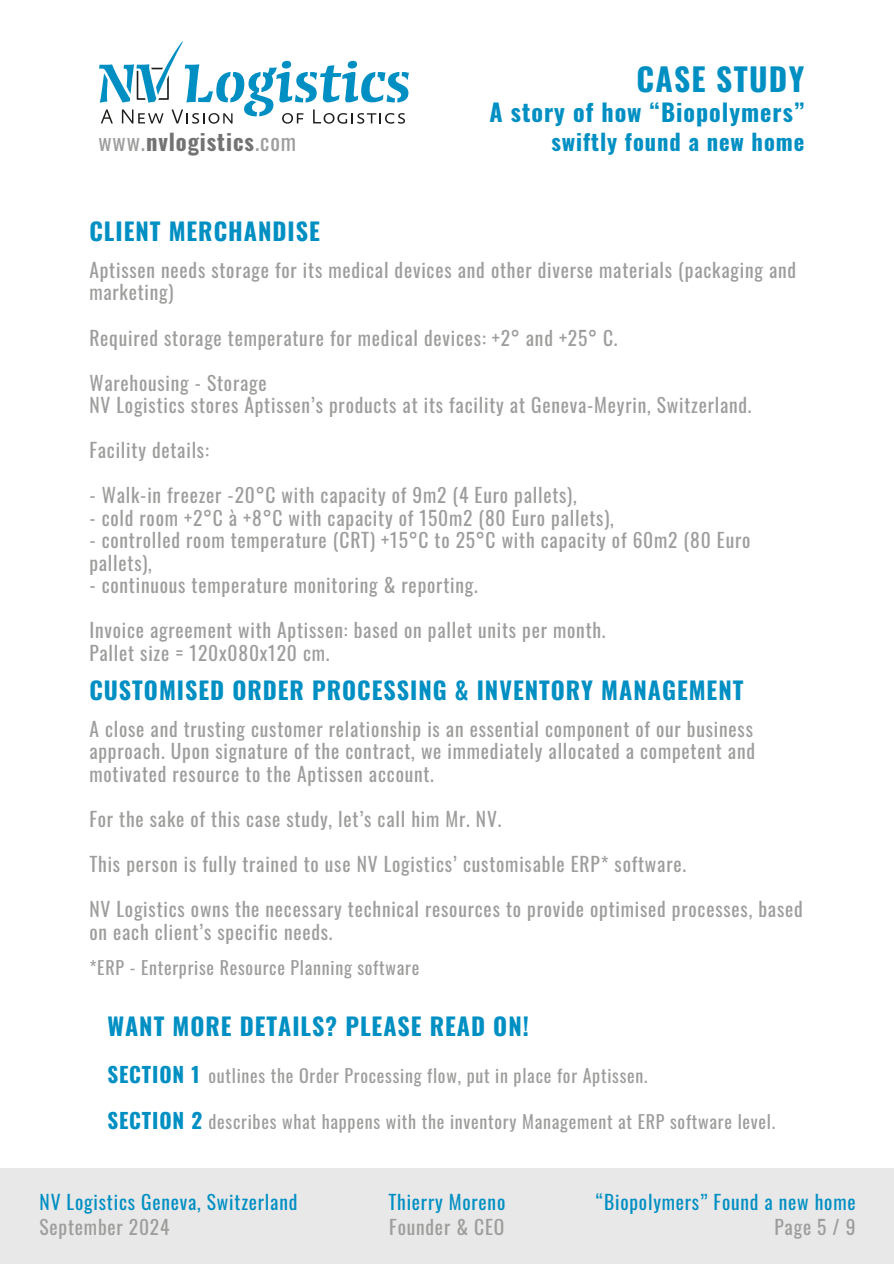
<style>
.page{position:relative;width:894px;height:1264px;background:#fff}
.page>*{position:absolute;margin:0;border:0;box-sizing:border-box;transform-origin:0 0}
.t1{font:700 31.5px "Oswald";letter-spacing:.04em;color:#008fc3}
.t2{font:700 24px "Oswald";letter-spacing:.04em;color:#008fc3}
.t3{font:700 22.5px "Oswald";letter-spacing:.04em;color:#008fc3}
.t4{font:700 22.5px "Oswald";letter-spacing:.04em;color:#737373}
.t5{font:700 21px "Oswald";letter-spacing:.04em;color:#008fc3}
.t6{font:19.5px/22.5px "Oswald";letter-spacing:.04em;color:#9d9d9c}
.t7{font:19.5px "Oswald";letter-spacing:.04em;color:#008fc3}
.t8{font:18px "Oswald";letter-spacing:.04em;color:#9d9d9c}
.s1{font-weight:400;color:#9d9d9c}
</style>
<div class="page">
<div style="left:0;top:1168px;width:893px;height:95px;background:#e8e8e8"></div>
<svg style="left:99px;top:41px;width:310px;height:83px"></svg>
<p class="t4" style="left:98px;top:124px;width:199px"><span class="s1">www.</span>nvlogistics<span class="s1">.com</span></p>
<h6 class="t2" style="left:89px;top:212px;width:232px">CLIENT MERCHANDISE</h6>
<h2 class="t1" style="left:636px;top:55px;width:169px">CASE STUDY</h2>
<h5 class="t2" style="left:489px;top:93px;width:316px">A story of how “Biopolymers”</h5>
<p class="t3" style="left:551px;top:124px;width:254px">swiftly found a new home</p>
<h3 class="t6" style="left:89px;top:258px;width:708px">Aptissen needs storage for its medical devices and other diverse materials (packaging and marketing)</h3>
<h3 class="t6" style="left:89px;top:325px;width:529px">Required storage temperature for medical devices: +2° and +25° C.</h3>
<h2 class="t6" style="left:89px;top:370px;width:663px">Warehousing - Storage<br>NV Logistics stores Aptissen’s products at its facility at Geneva-Meyrin, Switzerland.</h2>
<h6 class="t6" style="left:89px;top:438px;width:121px">Facility details:</h6>
<h6 class="t6" style="left:89px;top:483px;width:489px">- Walk-in freezer -20°C with capacity of 9m2 (4 Euro pallets),</h6>
<h6 class="t6" style="left:89px;top:505px;width:526px">- cold room +2°C à +8°C with capacity of 150m2 (80 Euro pallets),</h6>
<h6 class="t6" style="left:89px;top:528px;width:662px">- controlled room temperature (CRT) +15°C to 25°C with capacity of 60m2 (80 Euro pallets),</h6>
<h6 class="t6" style="left:89px;top:573px;width:390px">- continuous temperature monitoring &amp; reporting.</h6>
<h6 class="t6" style="left:89px;top:618px;width:517px">Invoice agreement with Aptissen: based on pallet units per month.<br>Pallet size = 120x080x120 cm.</h6>
<h6 class="t2" style="left:89px;top:672px;width:655px">CUSTOMISED ORDER PROCESSING &amp; INVENTORY MANAGEMENT</h6>
<h6 class="t6" style="left:89px;top:717px;width:667px;text-align:justify">A close and trusting customer relationship is an essential component of our business approach. Upon signature of the contract, we immediately allocated a competent and motivated resource to the Aptissen account.</h6>
<h6 class="t6" style="left:89px;top:807px;width:413px">For the sake of this case study, let’s call him Mr. NV.</h6>
<h2 class="t6" style="left:89px;top:852px;width:598px">This person is fully trained to use NV Logistics’ customisable ERP* software.</h2>
<h6 class="t6" style="left:89px;top:897px;width:714px">NV Logistics owns the necessary technical resources to provide optimised processes, based on each client’s specific needs.</h6>
<h6 class="t8" style="left:89px;top:953px;width:331px">*ERP - Enterprise Resource Planning software</h6>
<h6 class="t2" style="left:107px;top:1007px;width:423px">WANT MORE DETAILS? PLEASE READ ON!</h6>
<h6 class="t5" style="left:107px;top:1057px;width:94px">SECTION 1</h6>
<h6 class="t8" style="left:208px;top:1061px;width:440px">outlines the Order Processing flow, put in place for Aptissen.</h6>
<h6 class="t5" style="left:107px;top:1104px;width:96px">SECTION 2</h6>
<h6 class="t8" style="left:208px;top:1107px;width:568px">describes what happens with the inventory Management at ERP software level.</h6>
<h6 class="t7" style="left:40px;top:1186px;width:259px">NV Logistics Geneva, Switzerland</h6>
<p class="t6" style="left:40px;top:1215px;width:131px">September 2024</p>
<h4 class="t7" style="left:388px;top:1186px;width:118px">Thierry Moreno</h4>
<h1 class="t6" style="left:389px;top:1215px;width:116px">Founder &amp; CEO</h1>
<p class="t7" style="left:595px;top:1186px;width:261px">“Biopolymers” Found a new home</p>
<h5 class="t6" style="left:774px;top:1215px;width:83px">Page 5 / 9</h5>
</div>
